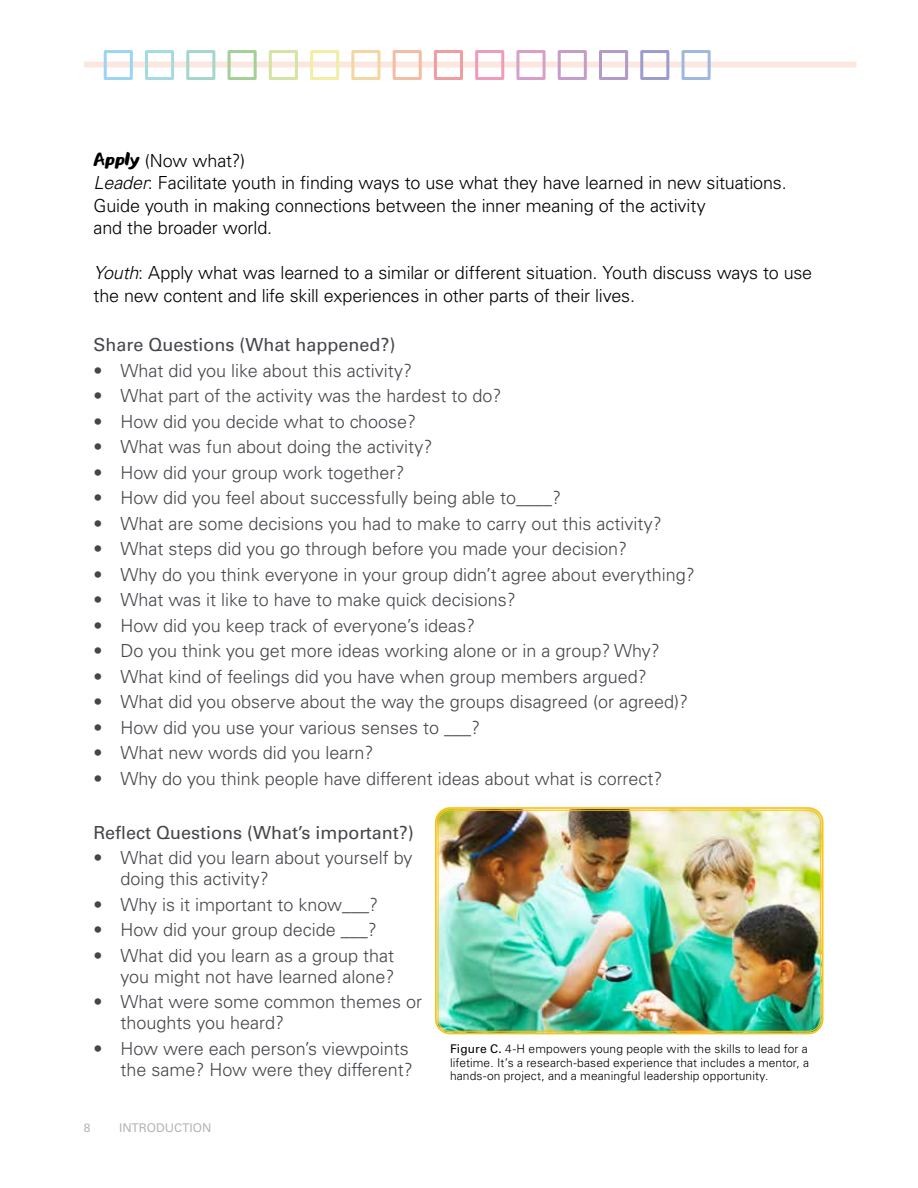
<style>
.page{position:relative;width:918px;height:1188px;background:#fff}
.page>*{position:absolute;margin:0;border:0;box-sizing:border-box;transform-origin:0 0}
.t1{font:300 18px/21px "Univers LT Std";color:#47454b}
.t2{font:300 18px/22.5px "Univers LT Std";letter-spacing:-.01em;color:#000}
.t3{font:18px "Univers LT Std";color:#47454b}
.t4{font:300 12px/13.5px "Univers LT Std";letter-spacing:.01em;color:#000;text-align:justify}
.t5{font:12px "Univers LT Std";color:#b4b5b8}
.s1{font-family:"Might Could Marker";font-weight:400;font-size:21px}
.s2{font-style:italic}
.s3{font-weight:400}
</style>
<div class="page">
<img style="left:438px;top:810px;width:384px;height:223px">
<div style="left:435px;top:807px;width:388px;height:227px;border:2px solid #fec111;border-radius:14px"></div>
<div style="left:438px;top:810px;width:383px;height:222px;border:1px solid #fec111;border-radius:12px"></div>
<div style="left:84px;top:62px;width:772px;height:6px;background:#fbe7df"></div>
<div style="left:682px;top:50px;width:29px;height:30px;border:3px solid #9eb8df"></div>
<div style="left:393px;top:50px;width:29px;height:30px;border:3px solid #f4bda3"></div>
<div style="left:640px;top:50px;width:29px;height:30px;border:3px solid #9d9ccc"></div>
<div style="left:351px;top:50px;width:29px;height:30px;border:3px solid #f3d6a2"></div>
<div style="left:599px;top:50px;width:29px;height:30px;border:3px solid #b19cc9"></div>
<div style="left:310px;top:50px;width:29px;height:30px;border:3px solid #f1efa4"></div>
<div style="left:558px;top:50px;width:29px;height:30px;border:3px solid #c49ec8"></div>
<div style="left:269px;top:50px;width:29px;height:30px;border:3px solid #d5e4a2"></div>
<div style="left:516px;top:50px;width:30px;height:30px;border:3px solid #d7a0c7"></div>
<div style="left:228px;top:50px;width:29px;height:30px;border:3px solid #a4cf97"></div>
<div style="left:475px;top:50px;width:29px;height:30px;border:3px solid #ef9bbb"></div>
<div style="left:186px;top:50px;width:29px;height:30px;border:3px solid #a5d6cb"></div>
<div style="left:434px;top:50px;width:29px;height:30px;border:3px solid #f09da2"></div>
<div style="left:145px;top:50px;width:29px;height:30px;border:3px solid #a6dae2"></div>
<div style="left:104px;top:50px;width:29px;height:30px;border:3px solid #9cd5f3"></div>
<p class="t2" style="left:94px;top:149px;width:695px"><span class="s1">Apply</span> (Now what?)<br><span class="s2">Leader</span>: Facilitate youth in fnding ways to use what they have learned in new situations.<br>Guide youth in making connections between the inner meaning of the activity<br>and the broader world.</p>
<p class="t2" style="left:94px;top:262px;width:720px"><span class="s2">Youth</span>: Apply what was learned to a similar or different situation. Youth discuss ways to use the new content and life skill experiences in other parts of their lives.</p>
<p class="t3" style="left:94px;top:334px;width:304px">Share Questions (What happened?)</p>
<p class="t1" style="left:94px;top:360px;width:320px">• What did you like about this activity?</p>
<p class="t1" style="left:94px;top:385px;width:410px">• What part of the activity was the hardest to do?</p>
<p class="t1" style="left:94px;top:411px;width:324px">• How did you decide what to choose?</p>
<p class="t1" style="left:94px;top:436px;width:341px">• What was fun about doing the activity?</p>
<p class="t1" style="left:94px;top:462px;width:313px">• How did your group work together?</p>
<p class="t1" style="left:94px;top:487px;width:469px">• How did you feel about successfully being able to____?</p>
<p class="t1" style="left:94px;top:513px;width:570px">• What are some decisions you had to make to carry out this activity?</p>
<p class="t1" style="left:94px;top:538px;width:535px">• What steps did you go through before you made your decision?</p>
<p class="t1" style="left:94px;top:564px;width:603px">• Why do you think everyone in your group didn’t agree about everything?</p>
<p class="t1" style="left:94px;top:589px;width:424px">• What was it like to have to make quick decisions?</p>
<p class="t1" style="left:94px;top:615px;width:383px">• How did you keep track of everyone’s ideas?</p>
<p class="t1" style="left:94px;top:641px;width:568px">• Do you think you get more ideas working alone or in a group? Why?</p>
<p class="t1" style="left:94px;top:666px;width:555px">• What kind of feelings did you have when group members argued?</p>
<p class="t1" style="left:94px;top:692px;width:596px">• What did you observe about the way the groups disagreed (or agreed)?</p>
<p class="t1" style="left:94px;top:717px;width:388px">• How did you use your various senses to ___?</p>
<p class="t1" style="left:94px;top:743px;width:281px">• What new words did you learn?</p>
<p class="t1" style="left:94px;top:768px;width:571px">• Why do you think people have different ideas about what is correct?</p>
<p class="t3" style="left:94px;top:822px;width:322px">Refect Questions (What’s important?)</p>
<p class="t1" style="left:121px;top:848px;width:294px;text-indent:-27px">• What did you learn about yourself by doing this activity?</p>
<p class="t1" style="left:94px;top:894px;width:286px">• Why is it important to know___?</p>
<p class="t1" style="left:94px;top:920px;width:285px">• How did your group decide ___?</p>
<p class="t1" style="left:94px;top:945px;width:303px;text-align:right">• What did you learn as a group that you might not have learned alone?</p>
<p class="t1" style="left:121px;top:992px;width:303px;text-indent:-27px">• What were some common themes or thoughts you heard?</p>
<p class="t1" style="left:94px;top:1038px;width:321px;text-align:right">• How were each person’s viewpoints the same? How were they different?</p>
<p class="t4" style="left:450px;top:1042px;width:361px"><span class="s3">Figure C.</span> 4-H empowers young people with the skills to lead for a lifetime. It’s a research-based experience that includes a mentor, a hands-on project, and a meaningful leadership opportunity.</p>
<p class="t5" style="left:84px;top:1121px;width:8px">8</p>
<p class="t5" style="left:119px;top:1121px;width:94px">INTRODUCTION</p>
</div>
